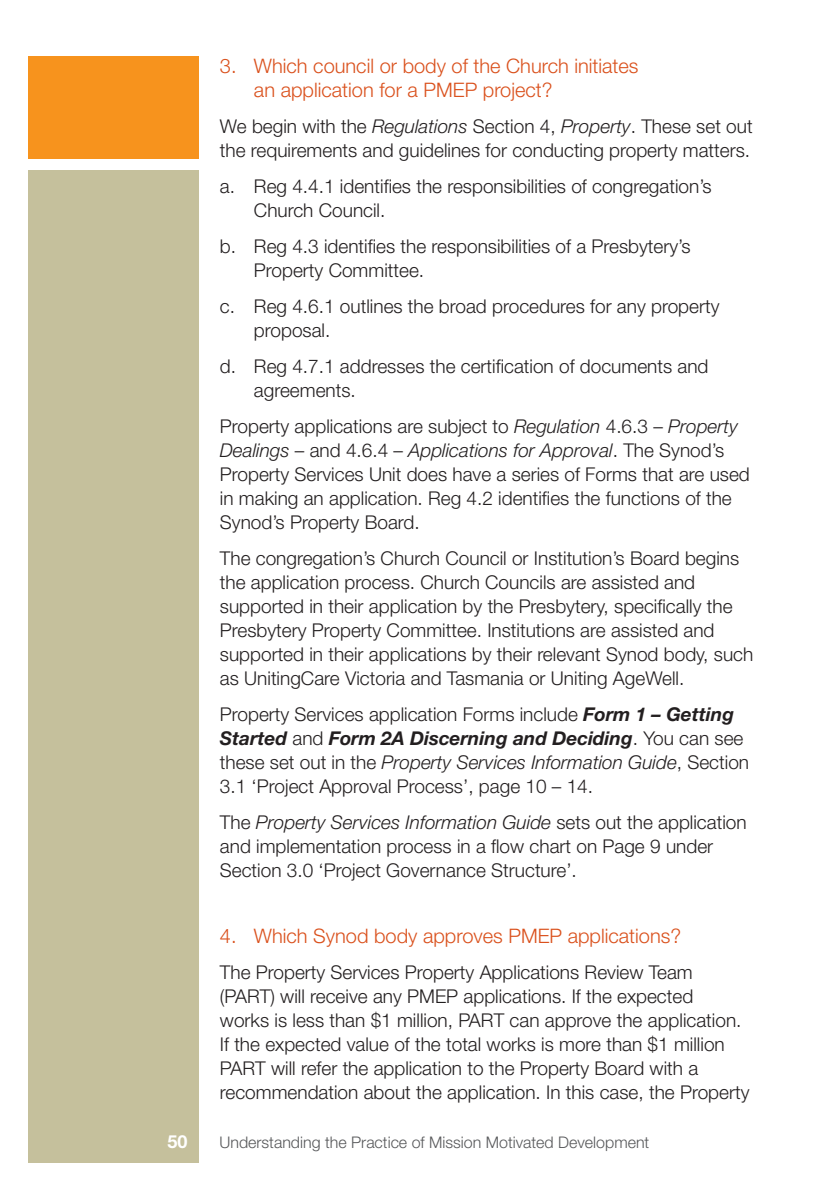
<style>
.page{position:relative;width:840px;height:1191px;background:#fff}
.page>*{position:absolute;margin:0;border:0;box-sizing:border-box;transform-origin:0 0}
.t1{font:300 20px/24px "Helvetica Neue";color:#da511d}
.t2{font:300 19px/24px "Helvetica Neue";color:#231f20}
.t3{font:700 18px "Helvetica Neue";color:#fff}
.t4{font:300 16px "Helvetica Neue";color:#57585a}
.s1{font-style:italic}
.s2{font-weight:700;font-style:italic}
</style>
<div class="page">
<div style="left:28px;top:170px;width:170px;height:992px;background:#c5c09c"></div>
<div style="left:28px;top:57px;width:170px;height:102px;background:#f7931d"></div>
<p class="t1" style="left:254px;top:53px;width:386px;text-indent:-34px">3. Which council or body of the Church initiates an application for a PMEP project?</p>
<p class="t2" style="left:220px;top:113px;width:534px">We begin with the <span class="s1">Regulations</span> Section 4, <span class="s1">Property</span>. These set out the requirements and guidelines for conducting property matters.</p>
<p class="t2" style="left:254px;top:173px;width:459px;text-indent:-34px">a. Reg 4.4.1 identifies the responsibilities of congregation’s<br>Church Council.</p>
<p class="t2" style="left:254px;top:233px;width:438px;text-indent:-34px">b. Reg 4.3 identifies the responsibilities of a Presbytery’s<br>Property Committee.</p>
<p class="t2" style="left:254px;top:293px;width:467px;text-indent:-34px">c. Reg 4.6.1 outlines the broad procedures for any property proposal.</p>
<p class="t2" style="left:254px;top:353px;width:456px;text-indent:-34px">d. Reg 4.7.1 addresses the certification of documents and agreements.</p>
<p class="t2" style="left:220px;top:413px;width:531px">Property applications are subject to <span class="s1">Regulation</span> 4.6.3 – <span class="s1">Property Dealings</span> – and 4.6.4 – <span class="s1">Applications for Approval</span>. The Synod’s Property Services Unit does have a series of Forms that are used in making an application. Reg 4.2 identifies the functions of the Synod’s Property Board.</p>
<p class="t2" style="left:220px;top:545px;width:534px">The congregation’s Church Council or Institution’s Board begins the application process. Church Councils are assisted and supported in their application by the Presbytery, specifically the Presbytery Property Committee. Institutions are assisted and supported in their applications by their relevant Synod body, such as UnitingCare Victoria and Tasmania or Uniting AgeWell.</p>
<p class="t2" style="left:220px;top:701px;width:530px">Property Services application Forms include <span class="s2">Form 1 – Getting Started</span> and <span class="s2">Form 2A Discerning and Deciding</span>. You can see these set out in the <span class="s1">Property Services Information Guide</span>, Section 3.1 ‘Project Approval Process’, page 10 – 14.</p>
<p class="t2" style="left:220px;top:809px;width:528px">The <span class="s1">Property Services Information Guide</span> sets out the application and implementation process in a flow chart on Page 9 under<br>Section 3.0 ‘Project Governance Structure’.</p>
<p class="t1" style="left:220px;top:923px;width:462px">4. Which Synod body approves PMEP applications?</p>
<p class="t2" style="left:220px;top:959px;width:530px">The Property Services Property Applications Review Team (PART) will receive any PMEP applications. If the expected<br>works is less than $1 million, PART can approve the application.<br>If the expected value of the total works is more than $1 million PART will refer the application to the Property Board with a recommendation about the application. In this case, the Property</p>
<p class="t3" style="left:167px;top:1130px;width:22px">50</p>
<p class="t4" style="left:219px;top:1132px;width:431px">Understanding the Practice of Mission Motivated Development</p>
</div>
